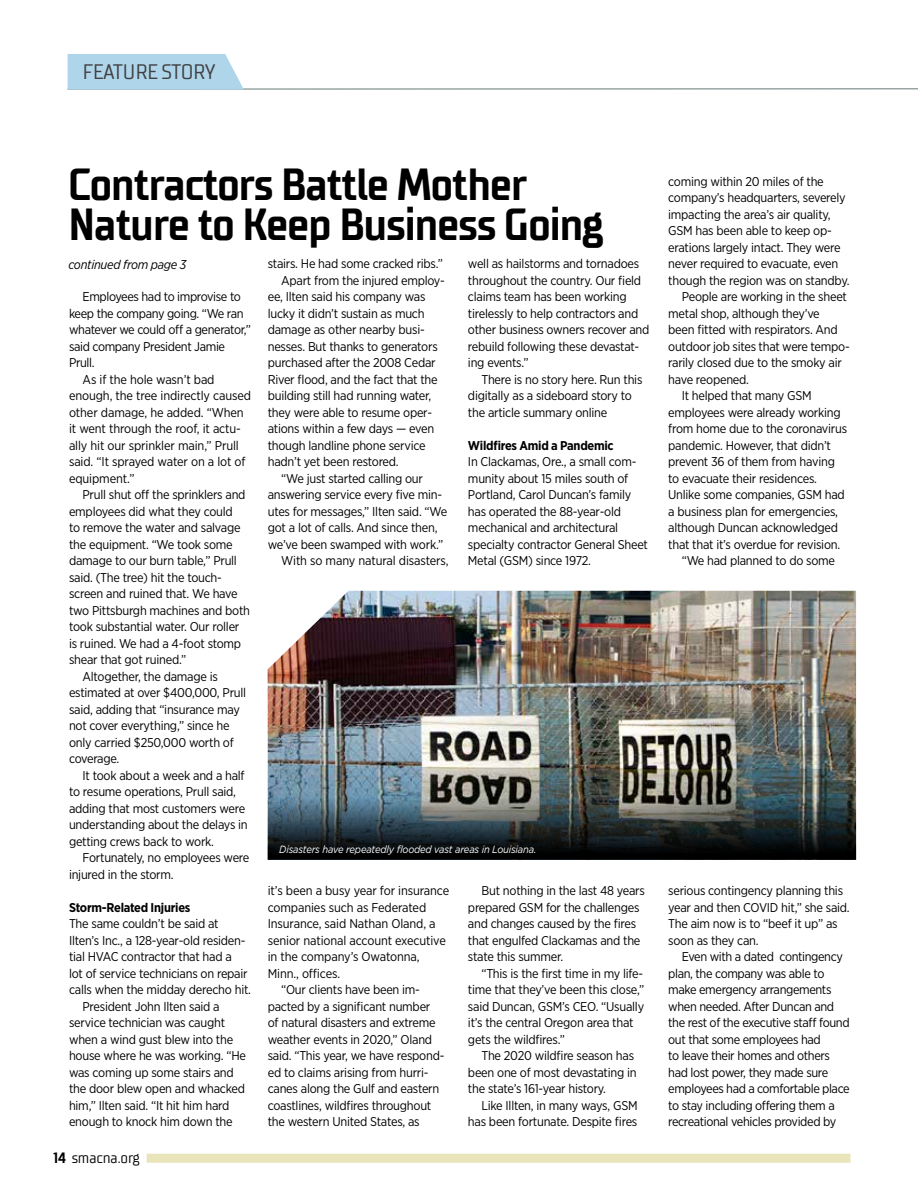
<style>
.page{position:relative;width:918px;height:1188px;background:#fff}
.page>*{position:absolute;margin:0;border:0;box-sizing:border-box;transform-origin:0 0}
.t1{font:700 45px "TT Supermolot Condensed";letter-spacing:-.02em;color:#000}
.t2{font:21px "TT Supermolot Condensed";letter-spacing:-.02em;color:#414042}
.t3{font:15px "TT Supermolot Condensed";letter-spacing:-.01em;color:#000}
.t4{font:12.75px/16.5px "Gotham Narrow";letter-spacing:-.02em;color:#000}
.t5{font:700 12.75px "Gotham Narrow";letter-spacing:-.02em;color:#000}
.t6{font:italic 12.75px "Gotham Narrow";letter-spacing:-.02em;color:#000}
.t7{font:italic 10.5px "Gotham";letter-spacing:-.02em;color:#fff;scale:.9 1}
.s1{font-weight:700}
</style>
<div class="page">
<div style="left:147px;top:1154px;width:704px;height:9px;background:#eae4ba"></div>
<svg style="left:67px;top:54px;width:851px;height:36px"></svg>
<img style="left:268px;top:591px;width:588px;height:193px">
<svg style="left:268px;top:784px;width:588px;height:76px;background:#343d3f"></svg>
<p class="t2" style="left:82px;top:60px;width:134px">FEATURE STORY</p>
<p class="t1" style="left:68px;top:158px;width:460px">Contractors Battle Mother</p>
<p class="t1" style="left:68px;top:198px;width:537px">Nature to Keep Business Going</p>
<p class="t4" style="left:668px;top:173px;width:157px">coming within 20 miles of the</p>
<p class="t4" style="left:668px;top:189px;width:179px">company’s headquarters, severely impacting the area’s air quality,</p>
<p class="t4" style="left:668px;top:222px;width:165px">GSM has been able to keep op-</p>
<p class="t4" style="left:668px;top:239px;width:174px">erations largely intact. They were</p>
<p class="t6" style="left:68px;top:256px;width:120px">continued from page 3</p>
<p class="t4" style="left:69px;top:289px;width:184px;text-indent:14px">Employees had to improvise to keep the company going. “We ran whatever we could of a generator,” said company President Jamie<br>Prull.</p>
<p class="t4" style="left:69px;top:371px;width:184px;text-indent:14px">As if the hole wasn’t bad enough, the tree indirectly caused other damage, he added. “When it went through the roof, it actu&shy;ally hit our sprinkler main,” Prull said. “It sprayed water on a lot of equipment.”</p>
<p class="t4" style="left:69px;top:486px;width:183px;text-indent:14px">Prull shut of the sprinklers and employees did what they could<br>to remove the water and salvage the equipment. “We took some damage to our burn table,” Prull said. (The tree) hit the touch&shy;screen and ruined that. We have two Pittsburgh machines and both took substantial water. Our roller is ruined. We had a 4-foot stomp shear that got ruined.”</p>
<p class="t4" style="left:69px;top:668px;width:179px;text-indent:14px">Altogether, the damage is estimated at over $400,000, Prull said, adding that “insurance may not cover everything,” since he only carried $250,000 worth of coverage.</p>
<p class="t4" style="left:69px;top:767px;width:180px;text-indent:14px">It took about a week and a half to resume operations, Prull said, adding that most customers were understanding about the delays in getting crews back to work.</p>
<p class="t4" style="left:69px;top:849px;width:182px;text-indent:14px">Fortunately, no employees were injured in the storm.</p>
<p class="t5" style="left:69px;top:899px;width:123px">Storm-Related Injuries</p>
<p class="t4" style="left:69px;top:915px;width:184px">The same couldn’t be said at Ilten’s Inc., a 128-year-old residen&shy;tial HVAC contractor that had a<br>lot of service technicians on repair calls when the midday derecho hit.</p>
<p class="t4" style="left:69px;top:998px;width:179px;text-indent:14px">President John Ilten said a service technician was caught when a wind gust blew into the house where he was working. “He was coming up some stairs and the door blew open and whacked him,” Ilten said. “It hit him hard enough to knock him down the</p>
<p class="t3" style="left:53px;top:1149px;width:88px"><span class="s1">14</span> smacna.org</p>
<p class="t4" style="left:268px;top:255px;width:177px">stairs. He had some cracked ribs.”</p>
<p class="t4" style="left:268px;top:272px;width:179px;text-indent:14px">Apart from the injured employ&shy;ee, Ilten said his company was lucky it didn’t sustain as much damage as other nearby busi&shy;nesses. But thanks to generators purchased after the 2008 Cedar<br>River food, and the fact that the building still had running water, they were able to resume oper&shy;ations within a few days — even though landline phone service hadn’t yet been restored.</p>
<p class="t4" style="left:268px;top:470px;width:181px;text-indent:14px">“We just started calling our answering service every fve min&shy;utes for messages,” Ilten said. “We got a lot of calls. And since then, we’ve been swamped with work.”</p>
<p class="t4" style="left:281px;top:552px;width:169px">With so many natural disasters,</p>
<p class="t4" style="left:468px;top:255px;width:183px">well as hailstorms and tornadoes throughout the country. Our feld claims team has been working tirelessly to help contractors and other business owners recover and rebuild following these devastat&shy;ing events.”</p>
<p class="t4" style="left:468px;top:371px;width:176px;text-indent:14px">There is no story here. Run this digitally as a sideboard story to the article summary online</p>
<p class="t5" style="left:468px;top:437px;width:147px">Wildfres Amid a Pandemic</p>
<p class="t4" style="left:468px;top:453px;width:182px">In Clackamas, Ore., a small com&shy;munity about 15 miles south of<br>Portland, Carol Duncan’s family has operated the 88-year-old mechanical and architectural specialty contractor General Sheet<br>Metal (GSM) since 1972.</p>
<p class="t4" style="left:668px;top:255px;width:183px">never required to evacuate, even though the region was on standby.</p>
<p class="t4" style="left:668px;top:288px;width:183px;text-indent:14px">People are working in the sheet metal shop, although they’ve<br>been ftted with respirators. And outdoor job sites that were tempo&shy;rarily closed due to the smoky air have reopened.</p>
<p class="t4" style="left:668px;top:387px;width:180px;text-indent:14px">It helped that many GSM employees were already working from home due to the coronavirus pandemic. However, that didn’t prevent 36 of them from having to evacuate their residences.<br>Unlike some companies, GSM had a business plan for emergencies, although Duncan acknowledged that that it’s overdue for revision.</p>
<p class="t4" style="left:682px;top:552px;width:155px">“We had planned to do some</p>
<p class="t7" style="left:279px;top:842px;width:287px">Disasters have repeatedly fooded vast areas in Louisiana.</p>
<p class="t4" style="left:268px;top:882px;width:183px">it’s been a busy year for insurance</p>
<p class="t4" style="left:481px;top:882px;width:165px">But nothing in the last 48 years</p>
<p class="t4" style="left:668px;top:882px;width:176px">serious contingency planning this</p>
<p class="t4" style="left:268px;top:899px;width:160px">companies such as Federated</p>
<p class="t4" style="left:468px;top:899px;width:173px">prepared GSM for the challenges</p>
<p class="t4" style="left:668px;top:899px;width:183px">year and then COVID hit,” she said.</p>
<p class="t4" style="left:268px;top:915px;width:169px">Insurance, said Nathan Oland, a</p>
<p class="t4" style="left:468px;top:915px;width:170px">and changes caused by the fres</p>
<p class="t4" style="left:668px;top:915px;width:171px">The aim now is to “beef it up” as</p>
<p class="t4" style="left:268px;top:932px;width:180px">senior national account executive</p>
<p class="t4" style="left:468px;top:932px;width:174px">that engulfed Clackamas and the</p>
<p class="t4" style="left:668px;top:932px;width:92px">soon as they can.</p>
<p class="t4" style="left:268px;top:948px;width:154px">in the company’s Owatonna,</p>
<p class="t4" style="left:468px;top:948px;width:97px">state this summer.</p>
<p class="t4" style="left:682px;top:948px;width:163px">Even with a dated contingency</p>
<p class="t4" style="left:268px;top:965px;width:74px">Minn., ofces.</p>
<p class="t4" style="left:481px;top:965px;width:163px">“This is the frst time in my life-</p>
<p class="t4" style="left:668px;top:965px;width:158px">plan, the company was able to</p>
<p class="t4" style="left:281px;top:981px;width:140px">“Our clients have been im-</p>
<p class="t4" style="left:468px;top:981px;width:178px">time that they’ve been this close,”</p>
<p class="t4" style="left:668px;top:981px;width:165px">make emergency arrangements</p>
<p class="t4" style="left:268px;top:998px;width:164px">pacted by a signifcant number</p>
<p class="t4" style="left:468px;top:998px;width:178px">said Duncan, GSM’s CEO. “Usually</p>
<p class="t4" style="left:668px;top:998px;width:167px">when needed. After Duncan and</p>
<p class="t4" style="left:268px;top:1014px;width:169px">of natural disasters and extreme</p>
<p class="t4" style="left:468px;top:1014px;width:167px">it’s the central Oregon area that</p>
<p class="t4" style="left:668px;top:1014px;width:183px">the rest of the executive staf found</p>
<p class="t4" style="left:268px;top:1031px;width:166px">weather events in 2020,” Oland</p>
<p class="t4" style="left:468px;top:1031px;width:99px">gets the wildfres.”</p>
<p class="t4" style="left:668px;top:1031px;width:154px">out that some employees had</p>
<p class="t4" style="left:268px;top:1047px;width:178px">said. “This year, we have respond-</p>
<p class="t4" style="left:481px;top:1047px;width:154px">The 2020 wildfre season has</p>
<p class="t4" style="left:668px;top:1047px;width:163px">to leave their homes and others</p>
<p class="t4" style="left:268px;top:1064px;width:162px">ed to claims arising from hurri-</p>
<p class="t4" style="left:468px;top:1064px;width:170px">been one of most devastating in</p>
<p class="t4" style="left:668px;top:1064px;width:161px">had lost power, they made sure</p>
<p class="t4" style="left:268px;top:1080px;width:173px">canes along the Gulf and eastern</p>
<p class="t4" style="left:468px;top:1080px;width:140px">the state’s 161-year history.</p>
<p class="t4" style="left:668px;top:1080px;width:183px">employees had a comfortable place</p>
<p class="t4" style="left:268px;top:1097px;width:165px">coastlines, wildfres throughout</p>
<p class="t4" style="left:481px;top:1097px;width:158px">Like Illten, in many ways, GSM</p>
<p class="t4" style="left:668px;top:1097px;width:168px">to stay including ofering them a</p>
<p class="t4" style="left:268px;top:1113px;width:154px">the western United States, as</p>
<p class="t4" style="left:468px;top:1113px;width:171px">has been fortunate. Despite fres</p>
<p class="t4" style="left:668px;top:1113px;width:170px">recreational vehicles provided by</p>
</div>
